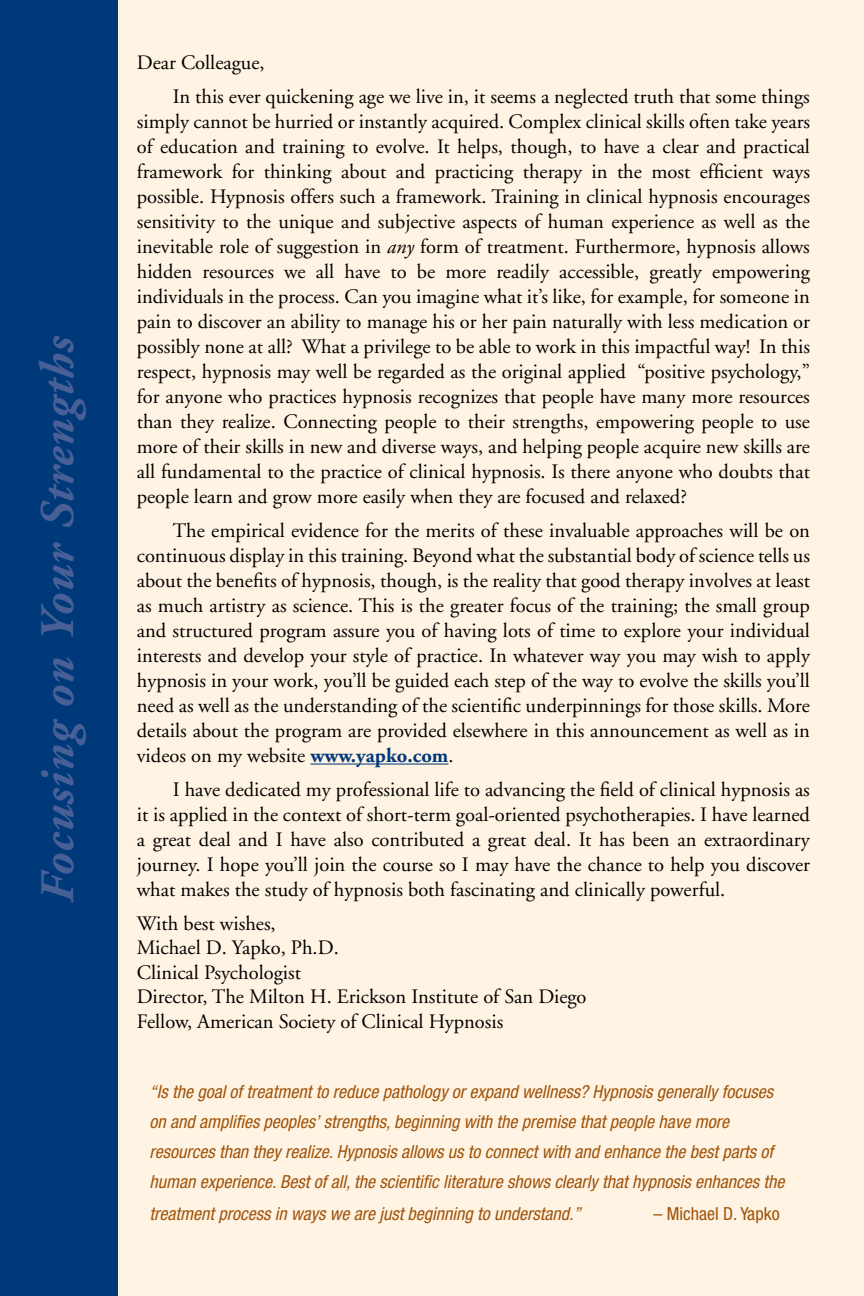
<style>
.page{position:relative;width:864px;height:1296px;background:#fff4e3}
.page>*{position:absolute;margin:0;border:0;box-sizing:border-box;transform-origin:0 0}
.t1{font:italic 700 48px "Adobe Garamond";letter-spacing:.025em;color:#496097}
.t2{font:20.4px/25px "Adobe Garamond";color:#000;text-align:justify}
.t3{font:italic condensed 18px/30px "Helvetica Neue";color:#a1530a}
.t4{font:condensed 18px "Helvetica Neue";color:#a1530a}
.s1{font-style:italic}
.s2{font-weight:700;color:#00397a}
</style>
<div class="page">
<div style="left:0;top:0;width:118px;height:1296px;background:#00397a"></div>
<hr style="left:310px;top:764px;width:138px;height:1px;background:#00397a">
<h1 class="t1" style="left:32px;top:903px;width:569px;rotate:-90deg">Focusing on Your Strengths</h1>
<p class="t2" style="left:173px;top:46px;width:639px;line-height:34px;text-indent:-36px">Dear Colleague,<br>In this ever quickening age we live in, it seems a neglected truth that some things</p>
<p class="t2" style="left:137px;top:110px;width:675px">simply cannot be hurried or instantly acquired. Complex clinical skills often take years of education and training to evolve. It helps, though, to have a clear and practical framework for thinking about and practicing therapy in the most efficient ways possible. Hypnosis offers such a framework. Training in clinical hypnosis encourages sensitivity to the unique and subjective aspects of human experience as well as the inevitable role of suggestion in <span class="s1">any</span> form of treatment. Furthermore, hypnosis allows hidden resources we all have to be more readily accessible, greatly empowering individuals in the process. Can you imagine what it’s like, for example, for someone in pain to discover an ability to manage his or her pain naturally with less medication or possibly none at all? What a privilege to be able to work in this impactful way! In this respect, hypnosis may well be regarded as the original applied “positive psychology,” for anyone who practices hypnosis recognizes that people have many more resources than they realize. Connecting people to their strengths, empowering people to use more of their skills in new and diverse ways, and helping people acquire new skills are all fundamental to the practice of clinical hypnosis. Is there anyone who doubts that people learn and grow more easily when they are focused and relaxed?</p>
<p class="t2" style="left:137px;top:519px;width:675px;text-indent:36px">The empirical evidence for the merits of these invaluable approaches will be on continuous display in this training. Beyond what the substantial body of science tells us about the benefits of hypnosis, though, is the reality that good therapy involves at least as much artistry as science. This is the greater focus of the training; the small group and structured program assure you of having lots of time to explore your individual interests and develop your style of practice. In whatever way you may wish to apply hypnosis in your work, you’ll be guided each step of the way to evolve the skills you’ll need as well as the understanding of the scientific underpinnings for those skills. More details about the program are provided elsewhere in this announcement as well as in videos on my website <span class="s2">www.yapko.com</span>.</p>
<p class="t2" style="left:137px;top:778px;width:675px;text-indent:36px">I have dedicated my professional life to advancing the field of clinical hypnosis as it is applied in the context of short-term goal-oriented psychotherapies. I have learned a great deal and I have also contributed a great deal. It has been an extraordinary journey. I hope you’ll join the course so I may have the chance to help you discover what makes the study of hypnosis both fascinating and clinically powerful.</p>
<p class="t2" style="left:137px;top:912px;width:451px;line-height:24.4px;text-align:left">With best wishes,<br>Michael D. Yapko, Ph.D.<br>Clinical Psychologist<br>Director, The Milton H. Erickson Institute of San Diego Fellow, American Society of Clinical Hypnosis</p>
<p class="t3" style="left:149px;top:1077px;width:637px">“Is the goal of treatment to reduce pathology or expand wellness? Hypnosis generally focuses on and amplifies peoples’ strengths, beginning with the premise that people have more resources than they realize. Hypnosis allows us to connect with and enhance the best parts of human experience. Best of all, the scientific literature shows clearly that hypnosis enhances the</p>
<p class="t3" style="left:149px;top:1199px;width:433px">treatment process in ways we are just beginning to understand.”</p>
<p class="t4" style="left:653px;top:1203px;width:128px">– Michael D. Yapko</p>
</div>
